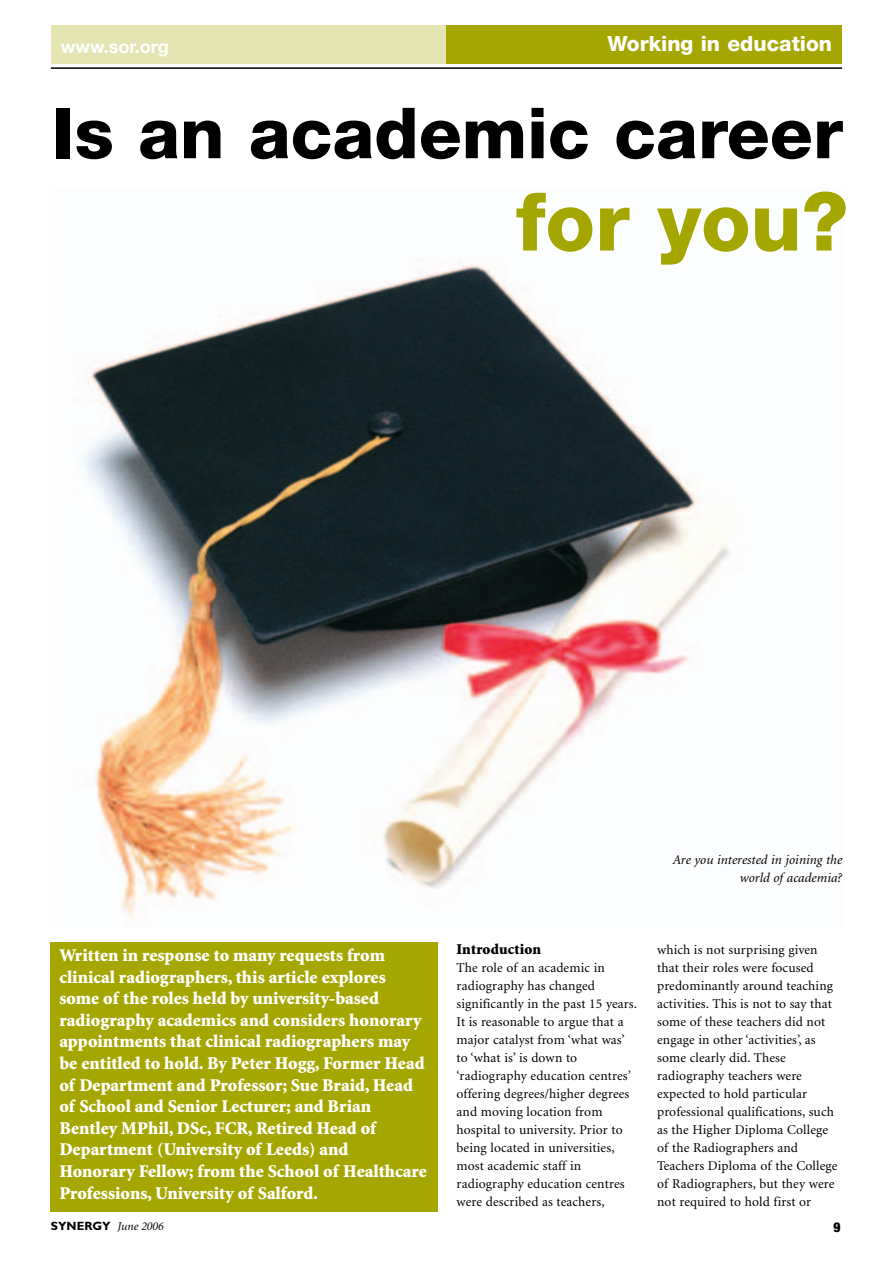
<style>
.page{position:relative;width:893px;height:1263px;background:#fff}
.page>*{position:absolute;margin:0;border:0;box-sizing:border-box;transform-origin:0 0}
.t1{font:800 81px "Helvetica Neue";color:#a6a600}
.t2{font:800 70.5px "Helvetica Neue";color:#000}
.t3{font:800 21px "Helvetica Neue";color:#fff}
.t4{font:900 18px/21.6px "Minion";color:#fff}
.t5{font:700 18px "Helvetica Neue";color:#fff}
.t6{font:900 15px "Minion";letter-spacing:.01em;color:#000}
.t7{font:13.5px/18px "Minion";letter-spacing:.01em;color:#000}
.t8{font:italic 13.5px/18px "Minion";letter-spacing:.005em;color:#000;text-align:right}
.t9{font:900 condensed 13.5px "Helvetica Neue";color:#000}
.t10{font:italic 12px "Minion";color:#000}
.s1{font-family:"Gill Sans";font-weight:700;font-style:normal}
</style>
<div class="page">
<div style="left:51px;top:26px;width:395px;height:38px;background:#e4e4b3"></div>
<div style="left:446px;top:26px;width:396px;height:38px;background:#a6a600"></div>
<hr style="left:51px;top:67px;width:791px;height:2px;background:#000">
<img style="left:75px;top:261px;width:655px;height:658px">
<div style="left:51px;top:943px;width:387px;height:269px;background:#a6a600"></div>
<h3 class="t5" style="left:61px;top:40px;width:109px">www.sor.org</h3>
<h3 class="t3" style="left:607px;top:36px;width:226px">Working in education</h3>
<h2 class="t2" style="left:52px;top:108px;width:792px">Is an academic career</h2>
<h1 class="t1" style="left:515px;top:193px;width:334px">for you?</h1>
<p class="t4" style="left:59px;top:946px;width:369px">Written in response to many requests from clinical radiographers, this article explores some of the roles held by university-based radiography academics and considers honorary appointments that clinical radiographers may be entitled to hold. By Peter Hogg, Former Head of Department and Professor; Sue Braid, Head of School and Senior Lecturer; and Brian Bentley MPhil, DSc, FCR, Retired Head of Department (University of Leeds) and Honorary Fellow; from the School of Healthcare Professions, University of Salford.</p>
<p class="t8" style="left:672px;top:852px;width:171px">Are you interested in joining the world of academia?</p>
<p class="t6" style="left:456px;top:943px;width:86px">Introduction</p>
<p class="t7" style="left:456px;top:960px;width:182px">The role of an academic in radiography has changed significantly in the past 15 years.<br>It is reasonable to argue that a major catalyst from ‘what was’ to ‘what is’ is down to ‘radiography education centres’ offering degrees/higher degrees and moving location from hospital to university. Prior to being located in universities, most academic staff in radiography education centres were described as teachers,</p>
<p class="t7" style="left:657px;top:942px;width:182px">which is not surprising given that their roles were focused predominantly around teaching activities. This is not to say that some of these teachers did not engage in other ‘activities’, as some clearly did. These radiography teachers were expected to hold particular professional qualifications, such as the Higher Diploma College of the Radiographers and<br>Teachers Diploma of the College of Radiographers, but they were not required to hold first or</p>
<p class="t10" style="left:51px;top:1221px;width:114px"><span class="s1">SYNERGY</span> June 2006</p>
<p class="t9" style="left:833px;top:1223px;width:9px">9</p>
</div>
